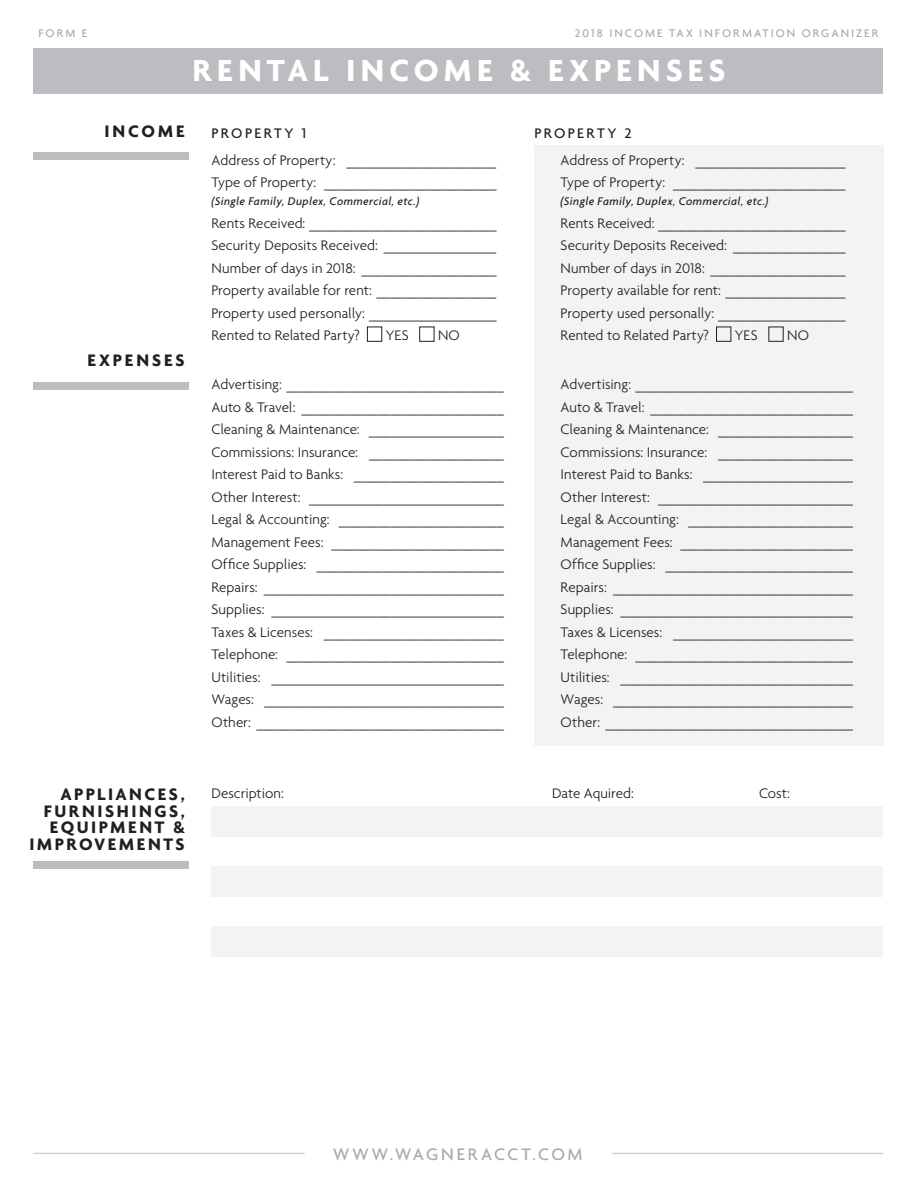
<style>
.page{position:relative;width:918px;height:1188px;background:#fff}
.page>*{position:absolute;margin:0;border:0;box-sizing:border-box;transform-origin:0 0}
.t1{font:700 33px "Agenda";letter-spacing:.16em;color:#fff}
.t2{font:700 18px/16.5px "Agenda";letter-spacing:.14em;color:#231f20;text-align:right}
.Body1{font:500 18px "Agenda";letter-spacing:.15em;color:#a8a9ad}
.t3{font:700 18px "Agenda";letter-spacing:.165em;color:#231f20}
.Body1-2{font:300 15px "Agenda";color:#231f20}
.t4{font:500 15px "Agenda";letter-spacing:.155em;color:#231f20}
.Body1-3{font:italic 500 12px "Agenda";letter-spacing:.025em;color:#231f20}
.Body1-4{font:500 12px "Agenda";letter-spacing:.165em;color:#a8a9ad}
</style>
<div class="page">
<div style="left:33px;top:48px;width:850px;height:45px;background:#bcbdc0"></div>
<hr style="left:33px;top:1153px;width:272px;height:1px;background:#d1d2d4">
<hr style="left:612px;top:1153px;width:271px;height:1px;background:#d1d2d4">
<div style="left:212px;top:806px;width:671px;height:31px;background:#f2f3f4"></div>
<div style="left:534px;top:145px;width:349px;height:600px;background:#f2f3f4"></div>
<div style="left:212px;top:866px;width:671px;height:31px;background:#f2f3f4"></div>
<div style="left:212px;top:926px;width:671px;height:31px;background:#f2f3f4"></div>
<div style="left:33px;top:861px;width:156px;height:8px;background:#bcbdc0"></div>
<div style="left:33px;top:153px;width:156px;height:7px;background:#bcbdc0"></div>
<div style="left:33px;top:382px;width:156px;height:8px;background:#bcbdc0"></div>
<div style="left:367px;top:327px;width:15px;height:15px;border:1px solid #231f20"></div>
<div style="left:419px;top:327px;width:15px;height:15px;border:1px solid #231f20"></div>
<div style="left:716px;top:327px;width:15px;height:15px;border:1px solid #231f20"></div>
<div style="left:768px;top:327px;width:16px;height:15px;border:1px solid #231f20"></div>
<p class="Body1-4" style="left:39px;top:26px;width:50px">FORM E</p>
<p class="Body1-4" style="left:575px;top:26px;width:305px">2018 INCOME TAX INFORMATION ORGANIZER</p>
<p class="t1" style="left:192px;top:50px;width:535px">RENTAL INCOME &amp; EXPENSES</p>
<h2 class="t2" style="left:104px;top:122px;width:82px">INCOME</h2>
<h2 class="t3" style="left:88px;top:350px;width:99px">EXPENSES</h2>
<h2 class="t4" style="left:212px;top:124px;width:97px">PROPERTY 1</h2>
<h2 class="t4" style="left:534px;top:124px;width:99px">PROPERTY 2</h2>
<p class="Body1-2" style="left:212px;top:151px;width:286px">Address of Property: ____________________</p>
<p class="Body1-2" style="left:212px;top:174px;width:287px">Type of Property: _______________________</p>
<p class="Body1-3" style="left:212px;top:194px;width:209px">(Single Family, Duplex, Commercial, etc.)</p>
<p class="Body1-2" style="left:212px;top:214px;width:286px">Rents Received: _________________________</p>
<p class="Body1-2" style="left:212px;top:237px;width:286px">Security Deposits Received: _______________</p>
<p class="Body1-2" style="left:212px;top:259px;width:287px">Number of days in 2018: __________________</p>
<p class="Body1-2" style="left:212px;top:282px;width:286px">Property available for rent: ________________</p>
<p class="Body1-2" style="left:212px;top:304px;width:287px">Property used personally: _________________</p>
<p class="Body1-2" style="left:212px;top:327px;width:150px">Rented to Related Party?</p>
<p class="Body1-2" style="left:386px;top:327px;width:24px">YES</p>
<p class="Body1-2" style="left:438px;top:327px;width:23px">NO</p>
<p class="Body1-2" style="left:212px;top:376px;width:294px">Advertising: _____________________________</p>
<p class="Body1-2" style="left:212px;top:398px;width:294px">Auto &amp; Travel: ___________________________</p>
<p class="Body1-2" style="left:212px;top:421px;width:294px">Cleaning &amp; Maintenance: __________________</p>
<p class="Body1-2" style="left:212px;top:443px;width:294px">Commissions: Insurance: __________________</p>
<p class="Body1-2" style="left:212px;top:466px;width:294px">Interest Paid to Banks: ____________________</p>
<p class="Body1-2" style="left:212px;top:488px;width:294px">Other Interest: __________________________</p>
<p class="Body1-2" style="left:212px;top:511px;width:294px">Legal &amp; Accounting: ______________________</p>
<p class="Body1-2" style="left:212px;top:533px;width:294px">Management Fees: _______________________</p>
<p class="Body1-2" style="left:212px;top:556px;width:294px">Office Supplies: _________________________</p>
<p class="Body1-2" style="left:212px;top:578px;width:294px">Repairs: ________________________________</p>
<p class="Body1-2" style="left:212px;top:601px;width:294px">Supplies: _______________________________</p>
<p class="Body1-2" style="left:212px;top:623px;width:294px">Taxes &amp; Licenses: ________________________</p>
<p class="Body1-2" style="left:212px;top:646px;width:294px">Telephone: _____________________________</p>
<p class="Body1-2" style="left:212px;top:668px;width:294px">Utilities: _______________________________</p>
<p class="Body1-2" style="left:212px;top:691px;width:294px">Wages: ________________________________</p>
<p class="Body1-2" style="left:212px;top:713px;width:294px">Other: _________________________________</p>
<p class="Body1-2" style="left:561px;top:151px;width:286px">Address of Property: ____________________</p>
<p class="Body1-2" style="left:561px;top:174px;width:287px">Type of Property: _______________________</p>
<p class="Body1-3" style="left:561px;top:194px;width:209px">(Single Family, Duplex, Commercial, etc.)</p>
<p class="Body1-2" style="left:561px;top:214px;width:286px">Rents Received: _________________________</p>
<p class="Body1-2" style="left:561px;top:237px;width:286px">Security Deposits Received: _______________</p>
<p class="Body1-2" style="left:561px;top:259px;width:287px">Number of days in 2018: __________________</p>
<p class="Body1-2" style="left:561px;top:282px;width:286px">Property available for rent: ________________</p>
<p class="Body1-2" style="left:561px;top:304px;width:287px">Property used personally: _________________</p>
<p class="Body1-2" style="left:561px;top:327px;width:150px">Rented to Related Party?</p>
<p class="Body1-2" style="left:735px;top:327px;width:24px">YES</p>
<p class="Body1-2" style="left:787px;top:327px;width:23px">NO</p>
<p class="Body1-2" style="left:561px;top:376px;width:294px">Advertising: _____________________________</p>
<p class="Body1-2" style="left:561px;top:398px;width:294px">Auto &amp; Travel: ___________________________</p>
<p class="Body1-2" style="left:561px;top:421px;width:294px">Cleaning &amp; Maintenance: __________________</p>
<p class="Body1-2" style="left:561px;top:443px;width:294px">Commissions: Insurance: __________________</p>
<p class="Body1-2" style="left:561px;top:466px;width:294px">Interest Paid to Banks: ____________________</p>
<p class="Body1-2" style="left:561px;top:488px;width:294px">Other Interest: __________________________</p>
<p class="Body1-2" style="left:561px;top:511px;width:294px">Legal &amp; Accounting: ______________________</p>
<p class="Body1-2" style="left:561px;top:533px;width:294px">Management Fees: _______________________</p>
<p class="Body1-2" style="left:561px;top:556px;width:294px">Office Supplies: _________________________</p>
<p class="Body1-2" style="left:561px;top:578px;width:294px">Repairs: ________________________________</p>
<p class="Body1-2" style="left:561px;top:601px;width:294px">Supplies: _______________________________</p>
<p class="Body1-2" style="left:561px;top:623px;width:294px">Taxes &amp; Licenses: ________________________</p>
<p class="Body1-2" style="left:561px;top:646px;width:294px">Telephone: _____________________________</p>
<p class="Body1-2" style="left:561px;top:668px;width:294px">Utilities: _______________________________</p>
<p class="Body1-2" style="left:561px;top:691px;width:294px">Wages: ________________________________</p>
<p class="Body1-2" style="left:561px;top:713px;width:294px">Other: _________________________________</p>
<h2 class="t2" style="left:60px;top:786px;width:126px">APPLIANCES,</h2>
<p class="Body1-2" style="left:212px;top:785px;width:74px">Description:</p>
<p class="Body1-2" style="left:552px;top:785px;width:84px">Date Aquired:</p>
<p class="Body1-2" style="left:759px;top:785px;width:33px">Cost:</p>
<h2 class="t2" style="left:29px;top:802px;width:157px">FURNISHINGS,<br>EQUIPMENT &amp;<br>IMPROVEMENTS</h2>
<p class="Body1" style="left:333px;top:1143px;width:251px">WWW.WAGNERACCT.COM</p>
</div>
